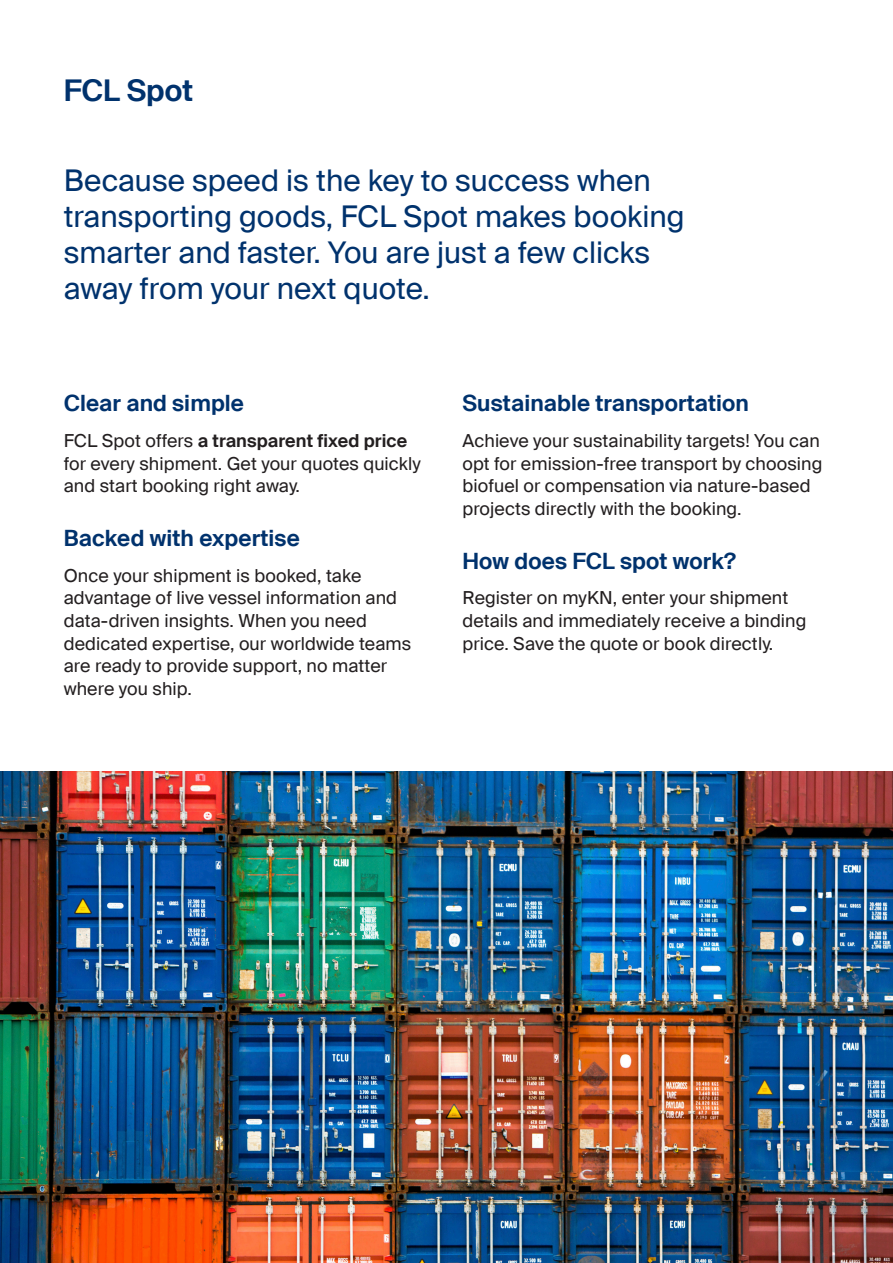
<style>
.page{position:relative;width:893px;height:1263px;background:#fff}
.page>*{position:absolute;margin:0;border:0;box-sizing:border-box;transform-origin:0 0}
.x___20pt{font:30px/36px "Suisse Intl";color:#00326d}
.x___20pt-2{font:600 30px "Suisse Intl";color:#00326d}
.x___15pt{font:600 22.5px "Suisse Intl";letter-spacing:.005em;color:#00326d}
._1_5_x___12pt{font:600 22.5px "Suisse Intl";letter-spacing:.005em;color:#00326d}
._1_5_x___12pt-2{font:18px/22.5px "Suisse Intl";letter-spacing:.005em;color:#231f20}
.x___15pt-2{font:18px/22.5px "Suisse Intl";letter-spacing:.005em;color:#231f20}
.s1{font-weight:600}
</style>
<div class="page">
<img style="left:0;top:771px;width:893px;height:492px">
<p class="x___20pt-2" style="left:64px;top:73px;width:131px">FCL Spot</p>
<p class="x___20pt" style="left:64px;top:163px;width:622px">Because speed is the key to success when transporting goods, FCL Spot makes booking smarter and faster. You are just a few clicks away from your next quote.</p>
<p class="x___15pt" style="left:64px;top:390px;width:182px">Clear and simple</p>
<p class="_1_5_x___12pt-2" style="left:64px;top:430px;width:359px">FCL Spot offers <span class="s1">a transparent fixed price </span>for every shipment. Get your quotes quickly and start booking right away.</p>
<p class="x___15pt" style="left:64px;top:525px;width:237px">Backed with expertise</p>
<p class="_1_5_x___12pt-2" style="left:64px;top:564px;width:299px">Once your shipment is booked, take</p>
<p class="_1_5_x___12pt-2" style="left:64px;top:587px;width:335px">advantage of live vessel information and data-driven insights. When you need</p>
<p class="_1_5_x___12pt-2" style="left:64px;top:632px;width:349px">dedicated expertise, our worldwide teams are ready to provide support, no matter where you ship.</p>
<p class="x___15pt" style="left:462px;top:390px;width:288px">Sustainable transportation</p>
<p class="_1_5_x___12pt-2" style="left:462px;top:430px;width:361px">Achieve your sustainability targets! You can opt for emission-free transport by choosing biofuel or compensation via nature-based projects directly with the booking.</p>
<p class="_1_5_x___12pt" style="left:462px;top:548px;width:275px">How does FCL spot work?</p>
<p class="x___15pt-2" style="left:462px;top:587px;width:345px">Register on myKN, enter your shipment details and immediately receive a binding price. Save the quote or book directly.</p>
</div>
